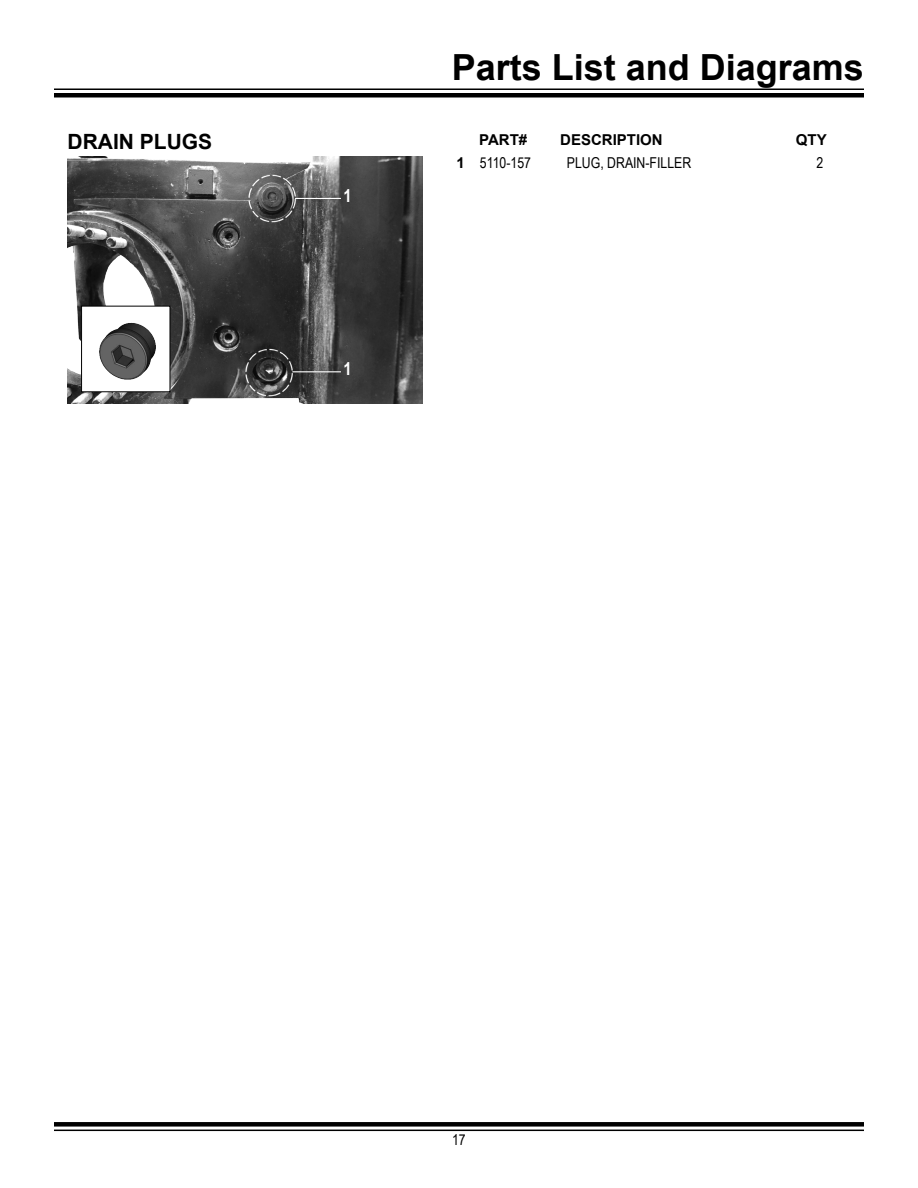
<style>
.page{position:relative;width:918px;height:1188px;background:#fff}
.page>*{position:absolute;margin:0;border:0;box-sizing:border-box;transform-origin:0 0}
.Header_-_Right{font:700 36px "Arial";color:#000}
.Part_Description{font:700 21px "Arial";color:#000}
.Feature_Label{font:700 18px "Arial Narrow";color:#fff}
.t1{font:15px "Arial Narrow";color:#000}
.List_Header{font:700 15px "Arial";color:#000}
.s1{font-family:"Arial";font-weight:700}
</style>
<div class="page">
<hr style="left:54px;top:88px;width:810px;height:2px;background:#000">
<div style="left:54px;top:93px;width:810px;height:5px;background:#000"></div>
<div style="left:54px;top:1122px;width:810px;height:5px;background:#000"></div>
<hr style="left:54px;top:1130px;width:810px;height:1px;background:#000">
<img style="left:68px;top:157px;width:355px;height:247px">
<div style="left:288px;top:190px;width:60px;height:17px;background:#000;opacity:.75"></div>
<hr style="left:295px;top:198px;width:46px;height:1px;background:#fff">
<div style="left:285px;top:363px;width:63px;height:17px;background:#000;opacity:.75"></div>
<hr style="left:292px;top:371px;width:49px;height:1px;background:#fff">
<img style="left:83px;top:308px;width:85px;height:82px">
<p class="Header_-_Right" style="left:452px;top:44px;width:414px">Parts List and Diagrams</p>
<p class="Part_Description" style="left:68px;top:128px;width:146px">DRAIN PLUGS</p>
<p class="List_Header" style="left:479px;top:130px;width:50px">PART#</p>
<p class="List_Header" style="left:560px;top:130px;width:104px">DESCRIPTION</p>
<p class="List_Header" style="left:796px;top:130px;width:32px">QTY</p>
<p class="Feature_Label" style="left:343px;top:182px;width:10px">1</p>
<p class="t1" style="left:457px;top:151px;width:76px"><span class="s1">1</span> 5110-157</p>
<p class="t1" style="left:567px;top:151px;width:126px">PLUG, DRAIN-FILLER</p>
<p class="t1" style="left:817px;top:151px;width:8px">2</p>
<p class="Feature_Label" style="left:343px;top:355px;width:10px">1</p>
<p class="t1" style="left:452px;top:1129px;width:15px">17</p>
</div>
